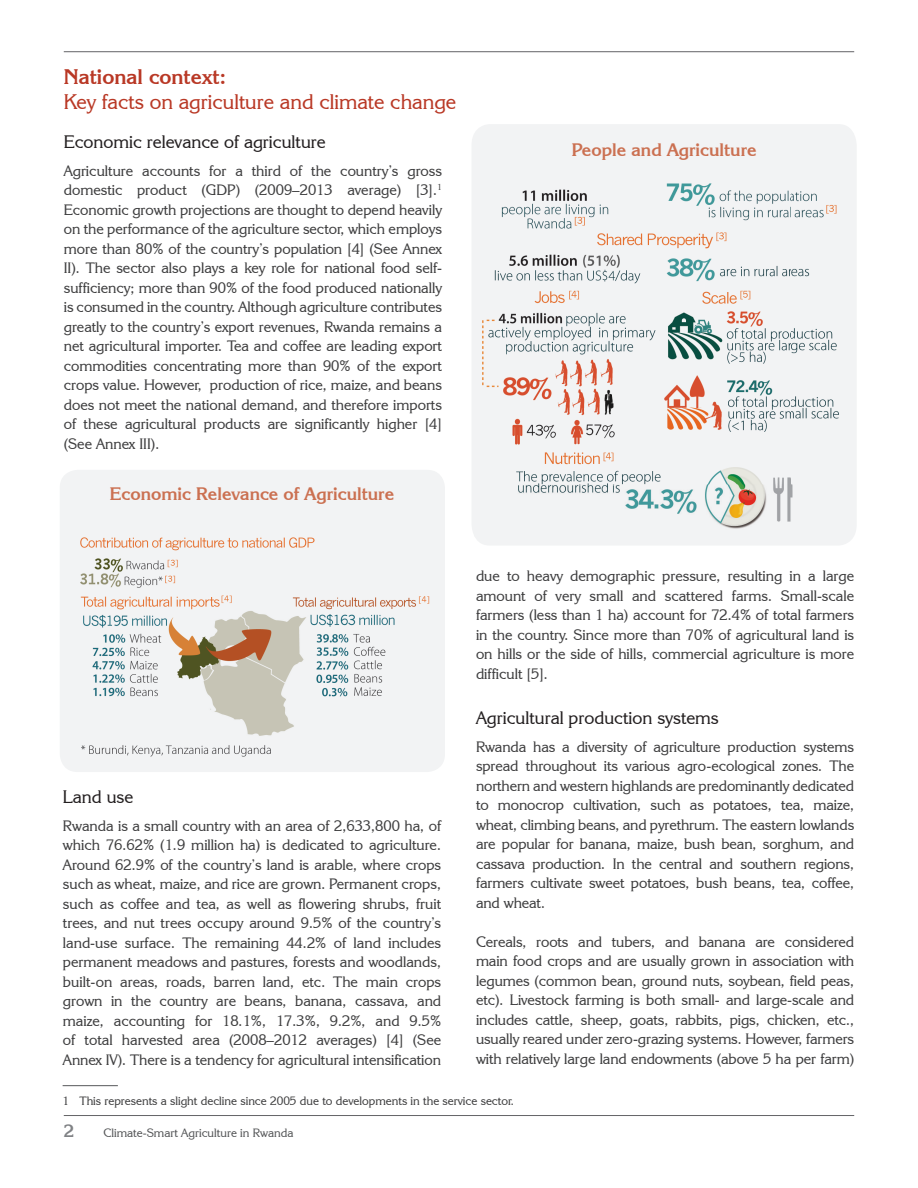
<style>
.page{position:relative;width:918px;height:1188px;background:#fff}
.page>*{position:absolute;margin:0;border:0;box-sizing:border-box;transform-origin:0 0}
.t1{font:21px "Korinna IT Cby BT";color:#b93825}
.t2{font:700 21px "Korinna IT Cby BT";color:#b93825}
.t3{font:18px "Korinna IT Cby BT";color:#231f20}
.t4{font:700 18px "Korinna IT Cby BT";color:#cb7051}
.t5{font:700 18px "Korinna IT Cby BT";color:#808285}
.t6{font:15px/19.5px "Korinna IT Cby BT";color:#3e3e3f;text-align:justify}
.t7{font:12px "Korinna IT Cby BT";color:#3e3e3f}
.t8{font:12px "Korinna IT Cby BT";color:#545557}
</style>
<div class="page">
<hr style="left:64px;top:51px;width:790px;height:1px;background:#636366">
<hr style="left:64px;top:1115px;width:790px;height:1px;background:#636366">
<div style="left:60px;top:470px;width:385px;height:302px;background:#f2f3f4;border-radius:18px"></div>
<img style="left:80px;top:537px;width:350px;height:220px">
<div style="left:472px;top:124px;width:384px;height:421px;background:#f2f3f4"></div>
<img style="left:475px;top:173px;width:370px;height:364px">
<hr style="left:63px;top:1085px;width:55px;height:1px;background:#57585a">
<h1 class="t2" style="left:64px;top:64px;width:164px">National context:</h1>
<h1 class="t1" style="left:64px;top:89px;width:394px">Key facts on agriculture and climate change</h1>
<p class="t3" style="left:64px;top:130px;width:263px">Economic relevance of agriculture</p>
<p class="t6" style="left:64px;top:160px;width:380px">Agriculture accounts for a third of the country’s gross domestic product (GDP) (2009–2013 average) [3].<sup>1<br></sup>Economic growth projections are thought to depend heavily on the performance of the agriculture sector, which employs more than 80% of the country’s population [4] (See Annex II). The sector also plays a key role for national food self&shy;sufficiency; more than 90% of the food produced nationally is consumed in the country. Although agriculture contributes greatly to the country’s export revenues, Rwanda remains a net agricultural importer. Tea and coffee are leading export commodities concentrating more than 90% of the export crops value. However, production of rice, maize, and beans does not meet the national demand, and therefore imports of these agricultural products are significantly higher [4] (See Annex III).</p>
<p class="t4" style="left:110px;top:483px;width:286px">Economic Relevance of Agriculture</p>
<p class="t4" style="left:572px;top:139px;width:186px">People and Agriculture</p>
<p class="t6" style="left:476px;top:566px;width:380px">due to heavy demographic pressure, resulting in a large amount of very small and scattered farms. Small-scale farmers (less than 1 ha) account for 72.4% of total farmers in the country. Since more than 70% of agricultural land is on hills or the side of hills, commercial agriculture is more difficult [5].</p>
<p class="t3" style="left:476px;top:706px;width:244px">Agricultural production systems</p>
<p class="t6" style="left:476px;top:736px;width:380px">Rwanda has a diversity of agriculture production systems spread throughout its various agro-ecological zones. The northern and western highlands are predominantly dedicated to monocrop cultivation, such as potatoes, tea, maize, wheat, climbing beans, and pyrethrum. The eastern lowlands are popular for banana, maize, bush bean, sorghum, and cassava production. In the central and southern regions, farmers cultivate sweet potatoes, bush beans, tea, coffee, and wheat.</p>
<p class="t6" style="left:476px;top:931px;width:380px">Cereals, roots and tubers, and banana are considered main food crops and are usually grown in association with legumes (common bean, ground nuts, soybean, field peas, etc). Livestock farming is both small- and large-scale and includes cattle, sheep, goats, rabbits, pigs, chicken, etc., usually reared under zero-grazing systems. However, farmers with relatively large land endowments (above 5 ha per farm)</p>
<p class="t3" style="left:63px;top:785px;width:72px">Land use</p>
<p class="t6" style="left:63px;top:815px;width:380px">Rwanda is a small country with an area of 2,633,800 ha, of which 76.62% (1.9 million ha) is dedicated to agriculture.<br>Around 62.9% of the country’s land is arable, where crops such as wheat, maize, and rice are grown. Permanent crops, such as coffee and tea, as well as flowering shrubs, fruit trees, and nut trees occupy around 9.5% of the country’s land-use surface. The remaining 44.2% of land includes permanent meadows and pastures, forests and woodlands, built-on areas, roads, barren land, etc. The main crops grown in the country are beans, banana, cassava, and maize, accounting for 18.1%, 17.3%, 9.2%, and 9.5% of total harvested area (2008–2012 averages) [4] (See Annex IV). There is a tendency for agricultural intensification</p>
<p class="t7" style="left:63px;top:1093px;width:453px">1 This represents a slight decline since 2005 due to developments in the service sector.</p>
<p class="t5" style="left:64px;top:1120px;width:12px">2</p>
<p class="t8" style="left:104px;top:1126px;width:191px">Climate-Smart Agriculture in Rwanda</p>
</div>
